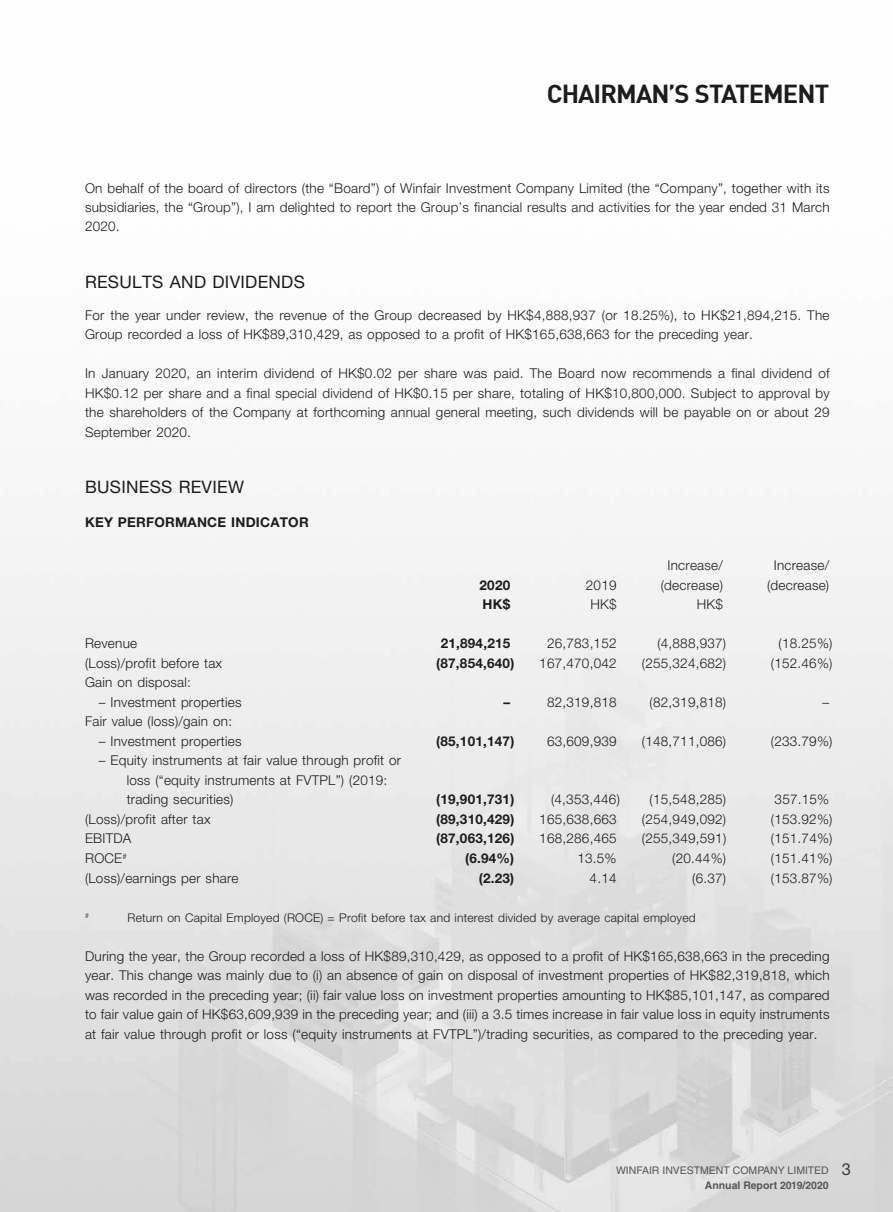
<style>
.page{position:relative;width:893px;height:1212px;background:#fff}
.page>*{position:absolute;margin:0;border:0;box-sizing:border-box;transform-origin:0 0}
.t1{font:700 25.5px "DIN";letter-spacing:-.035em;color:#1c1c1b}
.t2{font:17.25px "Helvetica Neue LT Std";letter-spacing:.015em;color:#1c1c1b}
.t3{font:300 13.5px/19.5px "Helvetica Neue LT Std";letter-spacing:.015em;color:#1c1c1b;text-align:justify}
.t4{font:700 13.5px "Helvetica Neue LT Std";letter-spacing:.015em;color:#1c1c1b}
.t5{font:300 12px "Helvetica Neue LT Std";letter-spacing:.015em;color:#1c1c1b}
.t6{font:10.5px/14.9px "Helvetica LT Std";color:#575756}
.t7{font:300 7.05px "Helvetica Neue LT Std";color:#1c1c1b}
.s1{font-family:"Helvetica Neue LT Std";font-size:16.5px;color:#3c3c3b}
.s2{font-weight:700}
</style>
<div class="page">
<h1 class="t1" style="left:547px;top:77px;width:284px">CHAIRMAN’S STATEMENT</h1>
<p class="t3" style="left:85px;top:178px;width:746px">On behalf of the board of directors (the “Board”) of Winfair Investment Company Limited (the “Company”, together with its subsidiaries, the “Group”), I am delighted to report the Group’s financial results and activities for the year ended 31 March 2020.</p>
<p class="t2" style="left:85px;top:271px;width:221px">RESULTS AND DIVIDENDS</p>
<p class="t3" style="left:85px;top:305px;width:746px">For the year under review, the revenue of the Group decreased by HK$4,888,937 (or 18.25%), to HK$21,894,215. The<br>Group recorded a loss of HK$89,310,429, as opposed to a profit of HK$165,638,663 for the preceding year.</p>
<p class="t3" style="left:85px;top:363px;width:746px">In January 2020, an interim dividend of HK$0.02 per share was paid. The Board now recommends a final dividend of HK$0.12 per share and a final special dividend of HK$0.15 per share, totaling of HK$10,800,000. Subject to approval by the shareholders of the Company at forthcoming annual general meeting, such dividends will be payable on or about 29<br>September 2020.</p>
<p class="t2" style="left:85px;top:476px;width:160px">BUSINESS REVIEW</p>
<p class="t4" style="left:85px;top:514px;width:225px">KEY PERFORMANCE INDICATOR</p>
<p class="t4" style="left:480px;top:577px;width:32px">2020</p>
<p class="t3" style="left:586px;top:575px;width:32px">2019</p>
<p class="t3" style="left:661px;top:556px;width:64px;text-align:center">Increase/ (decrease)</p>
<p class="t3" style="left:767px;top:556px;width:64px;text-align:center">Increase/ (decrease)</p>
<p class="t4" style="left:483px;top:596px;width:29px">HK$</p>
<p class="t3" style="left:590px;top:595px;width:28px">HK$</p>
<p class="t3" style="left:697px;top:595px;width:28px">HK$</p>
<p class="t3" style="left:85px;top:634px;width:54px">Revenue</p>
<p class="t4" style="left:441px;top:635px;width:71px">21,894,215</p>
<p class="t3" style="left:547px;top:634px;width:71px">26,783,152</p>
<p class="t3" style="left:657px;top:634px;width:70px">(4,888,937)</p>
<p class="t3" style="left:779px;top:634px;width:55px">(18.25%)</p>
<p class="t3" style="left:85px;top:653px;width:139px">(Loss)/profit before tax</p>
<p class="t4" style="left:436px;top:655px;width:80px">(87,854,640)</p>
<p class="t3" style="left:539px;top:653px;width:79px">167,470,042</p>
<p class="t3" style="left:642px;top:653px;width:86px">(255,324,682)</p>
<p class="t3" style="left:771px;top:653px;width:63px">(152.46%)</p>
<p class="t3" style="left:85px;top:673px;width:107px">Gain on disposal:</p>
<p class="t3" style="left:99px;top:692px;width:144px">– Investment properties</p>
<p class="t4" style="left:503px;top:694px;width:8px">–</p>
<p class="t3" style="left:547px;top:692px;width:71px">82,319,818</p>
<p class="t3" style="left:650px;top:692px;width:78px">(82,319,818)</p>
<p class="t3" style="left:822px;top:692px;width:8px">–</p>
<p class="t3" style="left:85px;top:712px;width:149px">Fair value (loss)/gain on:</p>
<p class="t3" style="left:99px;top:731px;width:144px">– Investment properties</p>
<p class="t4" style="left:436px;top:733px;width:80px">(85,101,147)</p>
<p class="t3" style="left:547px;top:731px;width:71px">63,609,939</p>
<p class="t3" style="left:642px;top:731px;width:86px">(148,711,086)</p>
<p class="t3" style="left:771px;top:731px;width:63px">(233.79%)</p>
<p class="t3" style="left:127px;top:751px;width:276px;text-align:left;text-indent:-28px">– Equity instruments at fair value through profit or loss (“equity instruments at FVTPL”) (2019: trading securities)</p>
<p class="t4" style="left:436px;top:791px;width:80px">(19,901,731)</p>
<p class="t3" style="left:551px;top:789px;width:70px">(4,353,446)</p>
<p class="t3" style="left:650px;top:789px;width:78px">(15,548,285)</p>
<p class="t3" style="left:775px;top:789px;width:56px">357.15%</p>
<p class="t3" style="left:85px;top:809px;width:127px">(Loss)/profit after tax</p>
<p class="t4" style="left:436px;top:811px;width:80px">(89,310,429)</p>
<p class="t3" style="left:539px;top:809px;width:79px">165,638,663</p>
<p class="t3" style="left:642px;top:809px;width:86px">(254,949,092)</p>
<p class="t3" style="left:771px;top:809px;width:63px">(153.92%)</p>
<p class="t3" style="left:85px;top:828px;width:48px">EBITDA</p>
<p class="t4" style="left:436px;top:830px;width:80px">(87,063,126)</p>
<p class="t3" style="left:539px;top:828px;width:79px">168,286,465</p>
<p class="t3" style="left:642px;top:828px;width:86px">(255,349,591)</p>
<p class="t3" style="left:771px;top:828px;width:63px">(151.74%)</p>
<p class="t3" style="left:85px;top:848px;width:43px">ROCE<sup>#</sup></p>
<p class="t4" style="left:465px;top:850px;width:51px">(6.94%)</p>
<p class="t3" style="left:577px;top:848px;width:41px">13.5%</p>
<p class="t3" style="left:672px;top:848px;width:55px">(20.44%)</p>
<p class="t3" style="left:771px;top:848px;width:63px">(151.41%)</p>
<p class="t3" style="left:85px;top:868px;width:155px">(Loss)/earnings per share</p>
<p class="t4" style="left:479px;top:869px;width:37px">(2.23)</p>
<p class="t3" style="left:590px;top:868px;width:28px">4.14</p>
<p class="t3" style="left:692px;top:868px;width:35px">(6.37)</p>
<p class="t3" style="left:771px;top:868px;width:63px">(153.87%)</p>
<p class="t7" style="left:85px;top:911px;width:5px">#</p>
<p class="t5" style="left:128px;top:910px;width:570px">Return on Capital Employed (ROCE) = Profit before tax and interest divided by average capital employed</p>
<p class="t3" style="left:85px;top:946px;width:746px">During the year, the Group recorded a loss of HK$89,310,429, as opposed to a profit of HK$165,638,663 in the preceding year. This change was mainly due to (i) an absence of gain on disposal of investment properties of HK$82,319,818, which was recorded in the preceding year; (ii) fair value loss on investment properties amounting to HK$85,101,147, as compared to fair value gain of HK$63,609,939 in the preceding year; and (iii) a 3.5 times increase in fair value loss in equity instruments at fair value through profit or loss (“equity instruments at FVTPL”)/trading securities, as compared to the preceding year.</p>
<p class="t6" style="left:705px;top:1163px;width:148px;text-indent:-89px">WINFAIR INVESTMENT COMPANY LIMITED <span class="s1">3<br></span><span class="s2">Annual Report 2019/2020</span></p>
</div>
